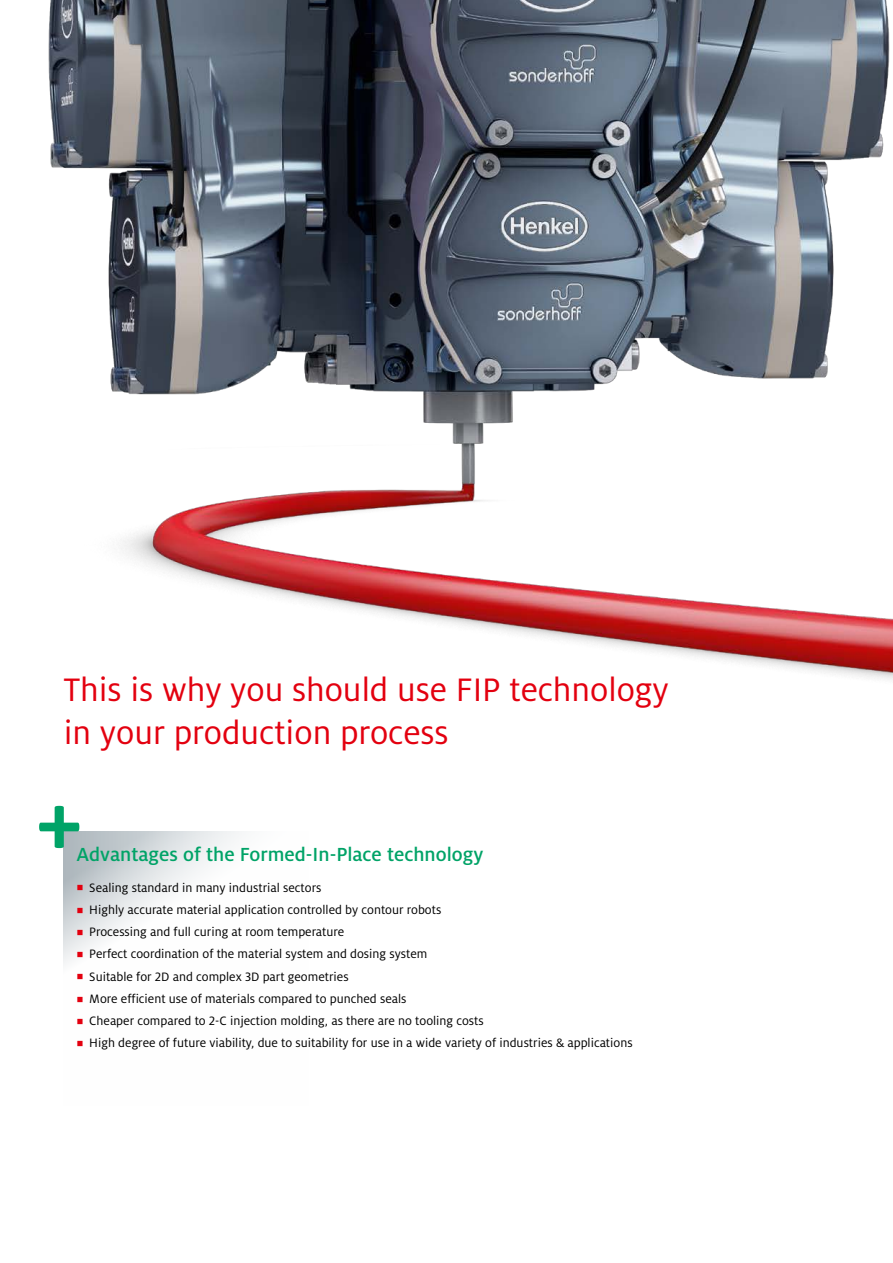
<style>
.page{position:relative;width:893px;height:1263px;background:#fff}
.page>*{position:absolute;margin:0;border:0;box-sizing:border-box;transform-origin:0 0}
.t1{font:36px/43.2px "Henkel Milo";color:#e3000f}
.t2{font:500 21px "Henkel Milo";color:#00a367}
.t3{font:13.5px "Henkel Milo";color:#000}
.s1{font-family:"Arial Unicode MS";font-size:12px;color:#e3000f}
</style>
<div class="page">
<img style="left:48px;top:0;width:845px;height:964px">
<svg style="left:64px;top:831px;width:245px;height:133px"></svg>
<svg style="left:39px;top:806px;width:40px;height:42px"></svg>
<h1 class="t1" style="left:64px;top:668px;width:607px">This is why you should use FIP technology in your production process</h1>
<h2 class="t2" style="left:77px;top:843px;width:408px">Advantages of the Formed-In-Place technology</h2>
<p class="t3" style="left:77px;top:880px;width:246px"><span class="s1">■</span> Sealing standard in many industrial sectors</p>
<p class="t3" style="left:77px;top:902px;width:366px"><span class="s1">■</span> Highly accurate material application controlled by contour robots</p>
<p class="t3" style="left:77px;top:924px;width:269px"><span class="s1">■</span> Processing and full curing at room temperature</p>
<p class="t3" style="left:77px;top:947px;width:352px"><span class="s1">■</span> Perfect coordination of the material system and dosing system</p>
<p class="t3" style="left:77px;top:969px;width:274px"><span class="s1">■</span> Suitable for 2D and complex 3D part geometries</p>
<p class="t3" style="left:77px;top:991px;width:331px"><span class="s1">■</span> More efficient use of materials compared to punched seals</p>
<p class="t3" style="left:77px;top:1013px;width:409px"><span class="s1">■</span> Cheaper compared to 2-C injection molding, as there are no tooling costs</p>
<p class="t3" style="left:77px;top:1036px;width:558px"><span class="s1">■</span> High degree of future viability, due to suitability for use in a wide variety of industries &amp; applications</p>
</div>
